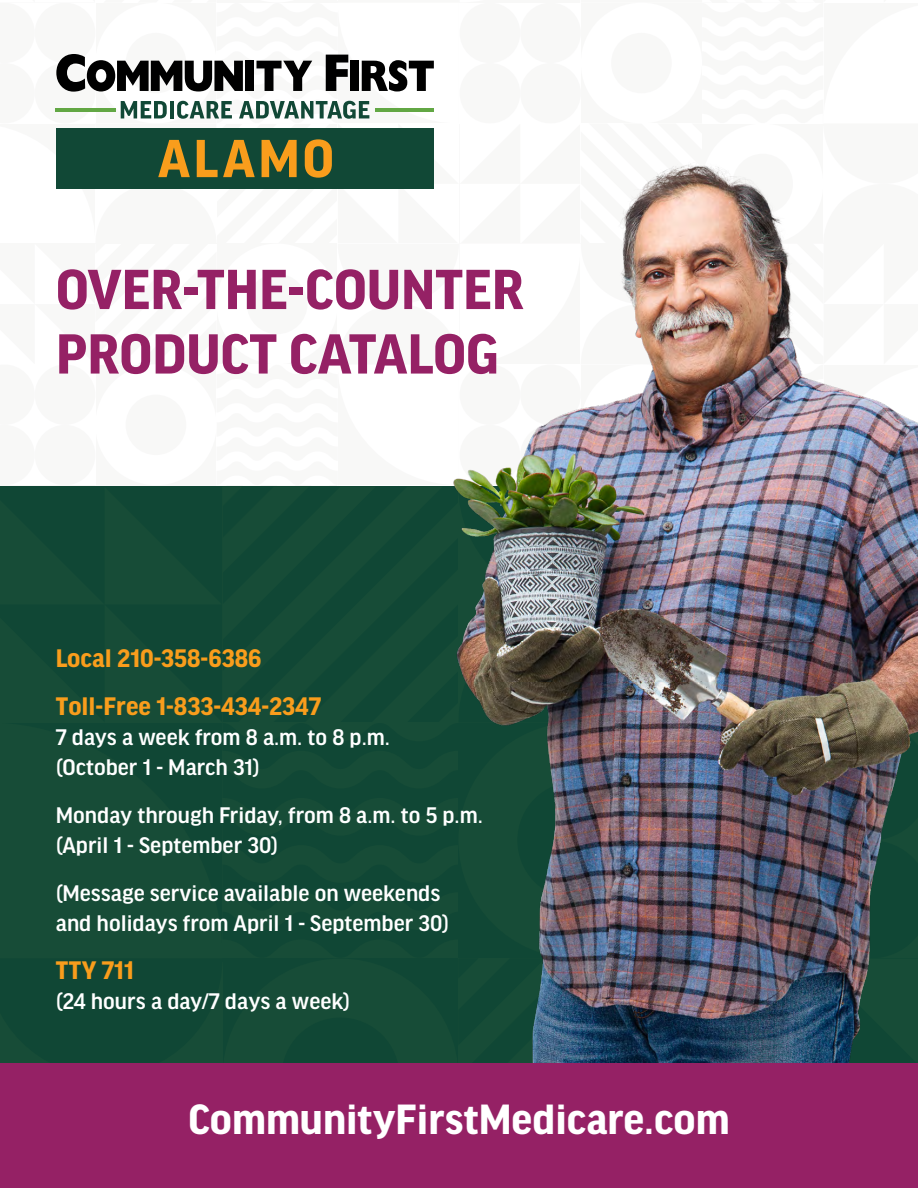
<style>
.page{position:relative;width:918px;height:1188px;background:#fff}
.page>*{position:absolute;margin:0;border:0;box-sizing:border-box;transform-origin:0 0}
.t1{font:700 60px/64.5px "Good Headline Pro";color:#952165}
.t2{font:700 45px "Good Headline Pro";color:#fff}
.t3{font:700 27px/48px "Good Headline Pro";color:#f99d1c}
.t4{font:500 24px/30px "Good Headline Pro";color:#fff}
</style>
<div class="page">
<img style="left:0;top:54px;width:918px;height:1134px">
<h1 class="t1" style="left:56px;top:259px;width:469px">OVER-THE-COUNTER<br>PRODUCT CATALOG</h1>
<p class="t3" style="left:56px;top:635px;width:267px">Local 210-358-6386<br>Toll-Free 1-833-434-2347</p>
<p class="t4" style="left:56px;top:723px;width:336px">7 days a week from 8 a.m. to 8 p.m. (October 1 - March 31)</p>
<p class="t4" style="left:56px;top:801px;width:429px">Monday through Friday, from 8 a.m. to 5 p.m. (April 1 - September 30)</p>
<p class="t4" style="left:56px;top:879px;width:395px">(Message service available on weekends and holidays from April 1 - September 30)</p>
<p class="t3" style="left:56px;top:947px;width:79px">TTY 711</p>
<p class="t4" style="left:56px;top:987px;width:296px">(24 hours a day/7 days a week)</p>
<h2 class="t2" style="left:188px;top:1098px;width:543px">CommunityFirstMedicare.com</h2>
</div>
